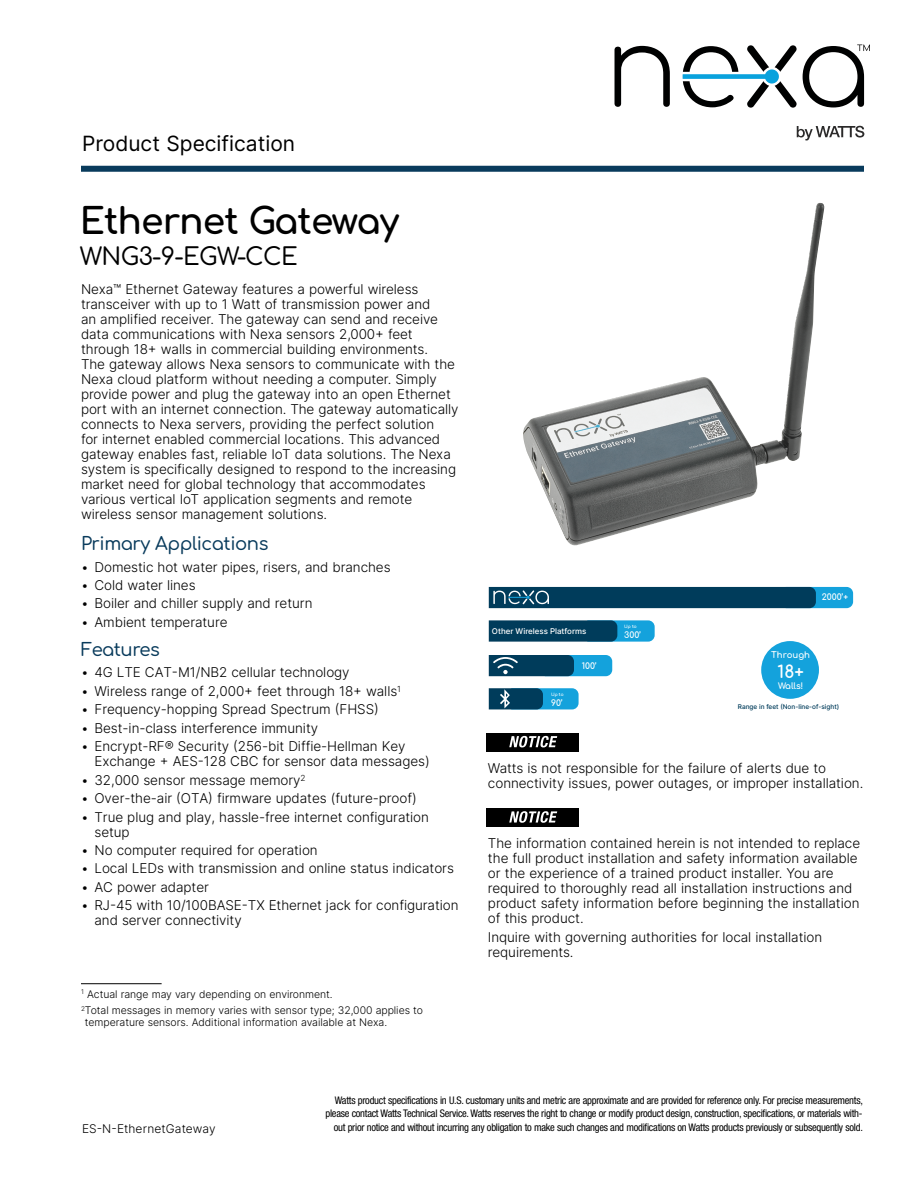
<style>
.page{position:relative;width:918px;height:1188px;background:#fff}
.page>*{position:absolute;margin:0;border:0;box-sizing:border-box;transform-origin:0 0}
._1_Head{font:700 36px "Comfortaa";letter-spacing:-.025em;color:#000}
._2_Head{font:500 24px "Comfortaa";letter-spacing:-.025em;color:#000}
.Black_Box_Text{font:21px "Inter";color:#000}
._3_Head{font:500 18px "Comfortaa";letter-spacing:-.025em;color:#093b5c}
.t1{font:700 17.25px "Comfortaa";color:#fff}
.body{font:300 13.5px/15px "Inter";letter-spacing:-.005em;color:#000}
.Sheet_Name{font:300 12px "Inter";letter-spacing:.005em;color:#000}
.Disclaimer{font:condensed 10.5px/13.2px "Helvetica Neue LT Std";letter-spacing:-.025em;color:#000;text-align:right}
.Footnotes-Body{font:300 10.5px/12px "Inter";letter-spacing:-.005em;color:#000}
.t2{font:700 8.7px "Comfortaa";color:#fff}
.t3{font:500 7.95px "Inter";color:#fff}
.t4{font:500 6.45px "Inter";color:#003c5b}
.t5{font:700 4.35px "Comfortaa";color:#fff}
</style>
<div class="page">
<svg style="left:797px;top:126px;width:67px;height:14px"></svg>
<svg style="left:615px;top:46px;width:55px;height:61px"></svg>
<svg style="left:683px;top:45px;width:114px;height:63px"></svg>
<svg style="left:803px;top:45px;width:67px;height:62px"></svg>
<div style="left:81px;top:166px;width:783px;height:6px;background:#093b5c"></div>
<img style="left:523px;top:203px;width:301px;height:342px">
<div style="left:761px;top:641px;width:58px;height:58px;background:#14a2dc;border-radius:50%"></div>
<svg style="left:489px;top:587px;width:364px;height:21px;background:#084b6c"></svg>
<svg style="left:489px;top:620px;width:166px;height:22px;background:#0e5a7d"></svg>
<svg style="left:489px;top:655px;width:123px;height:21px;background:#106389"></svg>
<svg style="left:489px;top:688px;width:90px;height:21px;background:#176f97"></svg>
<div style="left:486px;top:733px;width:93px;height:18px;background:#000"></div>
<svg style="left:509px;top:736px;width:48px;height:11px"></svg>
<div style="left:486px;top:809px;width:93px;height:18px;background:#000"></div>
<svg style="left:509px;top:811px;width:48px;height:12px"></svg>
<hr style="left:81px;top:983px;width:81px;height:1px;background:#000">
<p class="Black_Box_Text" style="left:82px;top:128px;width:215px">Product Specification</p>
<h1 class="_1_Head" style="left:80px;top:188px;width:321px">Ethernet Gateway</h1>
<h2 class="_2_Head" style="left:80px;top:235px;width:219px">WNG3-9-EGW-CCE</h2>
<p class="body" style="left:81px;top:281px;width:379px">Nexa™ Ethernet Gateway features a powerful wireless transceiver with up to 1 Watt of transmission power and<br>an amplified receiver. The gateway can send and receive data communications with Nexa sensors 2,000+ feet through 18+ walls in commercial building environments.<br>The gateway allows Nexa sensors to communicate with the Nexa cloud platform without needing a computer. Simply provide power and plug the gateway into an open Ethernet port with an internet connection. The gateway automatically connects to Nexa servers, providing the perfect solution<br>for internet enabled commercial locations. This advanced gateway enables fast, reliable IoT data solutions. The Nexa system is specifically designed to respond to the increasing market need for global technology that accommodates various vertical IoT application segments and remote wireless sensor management solutions.</p>
<h3 class="_3_Head" style="left:81px;top:527px;width:189px">Primary Applications</h3>
<p class="body" style="left:81px;top:559px;width:311px">• Domestic hot water pipes, risers, and branches</p>
<p class="body" style="left:81px;top:577px;width:116px">• Cold water lines</p>
<p class="body" style="left:81px;top:596px;width:233px">• Boiler and chiller supply and return</p>
<p class="body" style="left:81px;top:614px;width:148px">• Ambient temperature</p>
<h3 class="_3_Head" style="left:81px;top:633px;width:80px">Features</h3>
<p class="body" style="left:81px;top:665px;width:270px">• 4G LTE CAT-M1/NB2 cellular technology</p>
<p class="body" style="left:81px;top:683px;width:321px">• Wireless range of 2,000+ feet through 18+ walls<sup>1</sup></p>
<p class="body" style="left:81px;top:702px;width:299px">• Frequency-hopping Spread Spectrum (FHSS)</p>
<p class="body" style="left:81px;top:720px;width:239px">• Best-in-class interference immunity</p>
<p class="body" style="left:94px;top:739px;width:337px;text-indent:-14px">• Encrypt-RF® Security (256-bit Diffie-Hellman Key<br>Exchange + AES-128 CBC for sensor data messages)</p>
<p class="body" style="left:81px;top:772px;width:226px">• 32,000 sensor message memory<sup>2</sup></p>
<p class="body" style="left:81px;top:791px;width:337px">• Over-the-air (OTA) firmware updates (future-proof)</p>
<p class="body" style="left:94px;top:809px;width:336px;text-indent:-14px">• True plug and play, hassle-free internet configuration setup</p>
<p class="body" style="left:81px;top:842px;width:238px">• No computer required for operation</p>
<p class="body" style="left:81px;top:861px;width:374px">• Local LEDs with transmission and online status indicators</p>
<p class="body" style="left:81px;top:879px;width:129px">• AC power adapter</p>
<p class="body" style="left:94px;top:898px;width:366px;text-indent:-14px">• RJ-45 with 10/100BASE-TX Ethernet jack for configuration and server connectivity</p>
<p class="Footnotes-Body" style="left:81px;top:988px;width:253px"><sup>1</sup> Actual range may vary depending on environment.</p>
<p class="Footnotes-Body" style="left:85px;top:1004px;width:340px;text-indent:-4px"><sup>2</sup>Total messages in memory varies with sensor type; 32,000 applies to temperature sensors. Additional information available at Nexa.</p>
<p class="t3" style="left:492px;top:626px;width:96px">Other Wireless Platforms</p>
<p class="t5" style="left:551px;top:690px;width:14px">Up to</p>
<p class="t2" style="left:551px;top:695px;width:13px">90’</p>
<p class="t2" style="left:582px;top:658px;width:17px">100’</p>
<p class="t5" style="left:624px;top:622px;width:14px">Up to</p>
<p class="t2" style="left:624px;top:627px;width:18px">300’</p>
<p class="t2" style="left:822px;top:589px;width:28px">2000’+</p>
<p class="t2" style="left:771px;top:647px;width:40px">Through</p>
<p class="t1" style="left:778px;top:655px;width:28px">18+</p>
<p class="t2" style="left:778px;top:678px;width:27px">Walls!</p>
<p class="t4" style="left:738px;top:702px;width:103px">Range in feet (Non-line-of-sight)</p>
<p class="body" style="left:488px;top:760px;width:377px">Watts is not responsible for the failure of alerts due to connectivity issues, power outages, or improper installation.</p>
<p class="body" style="left:488px;top:835px;width:374px">The information contained herein is not intended to replace the full product installation and safety information available or the experience of a trained product installer. You are required to thoroughly read all installation instructions and product safety information before beginning the installation of this product.</p>
<p class="body" style="left:488px;top:930px;width:336px">Inquire with governing authorities for local installation requirements.</p>
<p class="Sheet_Name" style="left:82px;top:1120px;width:135px">ES-N-EthernetGateway</p>
<p class="Disclaimer" style="left:326px;top:1094px;width:539px">Watts product specifications in U.S. customary units and metric are approximate and are provided for reference only. For precise measurements, please contact Watts Technical Service. Watts reserves the right to change or modify product design, construction, specifications, or materials with&shy;out prior notice and without incurring any obligation to make such changes and modifications on Watts products previously or subsequently sold.</p>
</div>
